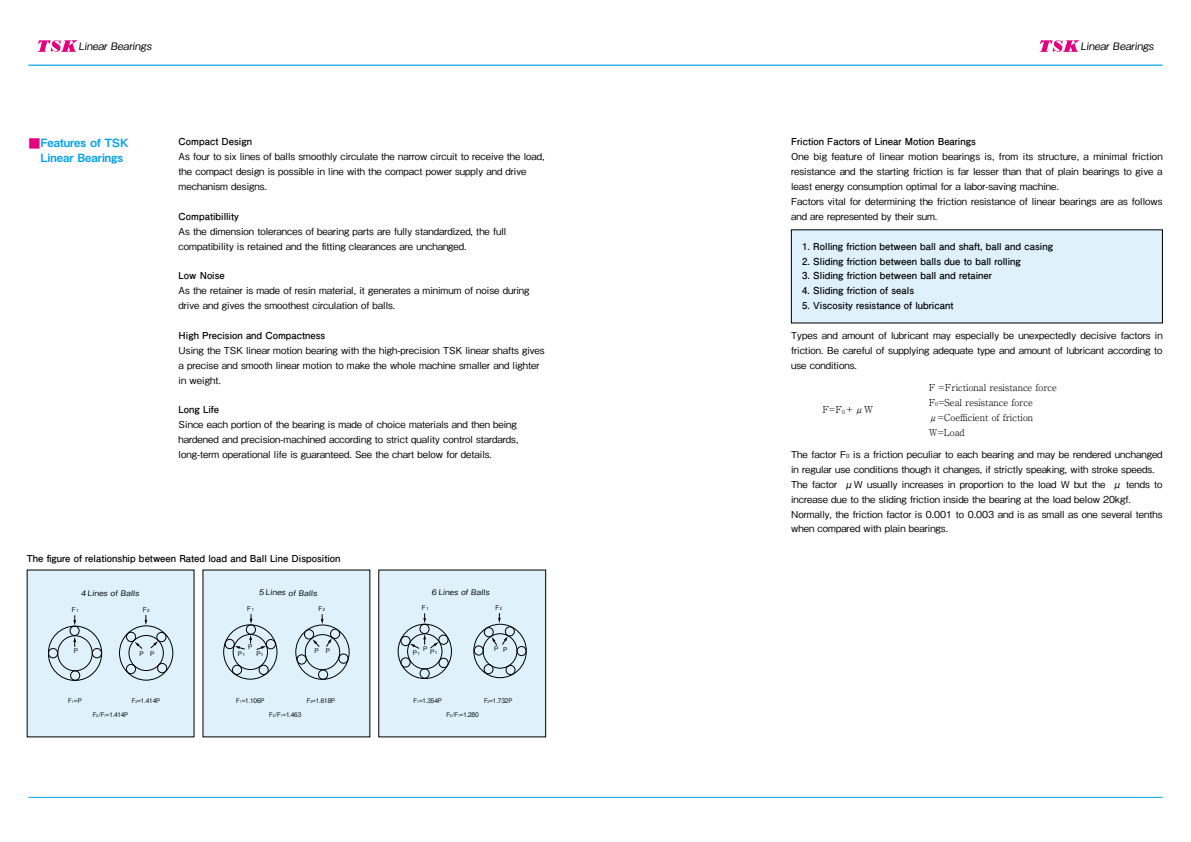
<style>
.page{position:relative;width:1191px;height:842px;background:#fff}
.page>*{position:absolute;margin:0;border:0;box-sizing:border-box;transform-origin:0 0}
.t1{font:11.3px/14.5px "Midashi Go Pro MB31";color:#00a0e9}
.t2{font:500 10.3px "Gothic BBB Pro";color:#000}
.t3{font:500 9.6px/14.9px "Gothic BBB Pro";color:#000}
.t4{font:700 9.6px "Futo Go B101 Pro";color:#000}
.t5{font:300 9.6px/14.9px "Ryumin Pro";color:#000}
.t6{font:7.6px "Gothic BBB Pro Medium 90 msp RKSJ H";color:#000;scale:1.04 1}
.t7{font:6.6px "Gothic BBB Pro Medium 90 msp RKSJ H";color:#000;scale:.9 1}
.t8{font:6.4px "Gothic BBB Pro Medium 90 msp RKSJ H";letter-spacing:-.02em;color:#000;scale:.9 1}
.t9{font:6.4px "Gothic BBB Pro Medium 90 msp RKSJ H";letter-spacing:-.02em;color:#000}
.s1{font-size:12px;color:#e4007f}
.s2{font-size:4.3px}
.s3{font-size:3.5px}
.s4{font-size:5.6px}
</style>
<div class="page">
<hr style="left:28px;top:797px;width:1134px;height:1px;background:#00a0e9">
<hr style="left:28px;top:65px;width:1134px;height:1px;background:#00a0e9">
<svg style="left:37px;top:40px;width:41px;height:12px"></svg>
<svg style="left:1039px;top:40px;width:40px;height:12px"></svg>
<div style="left:791px;top:230px;width:371px;height:93px;background:#dff2fc"></div>
<div style="left:27px;top:570px;width:167px;height:167px;background:#dff2fc"></div>
<svg style="left:48px;top:615px;width:54px;height:66px"></svg>
<svg style="left:119px;top:615px;width:54px;height:66px"></svg>
<div style="left:203px;top:570px;width:167px;height:167px;background:#dff2fc"></div>
<svg style="left:223px;top:614px;width:54px;height:66px"></svg>
<svg style="left:295px;top:614px;width:54px;height:66px"></svg>
<div style="left:379px;top:570px;width:166px;height:167px;background:#dff2fc"></div>
<svg style="left:398px;top:613px;width:54px;height:66px"></svg>
<svg style="left:473px;top:613px;width:53px;height:65px"></svg>
<p class="t2" style="left:78px;top:38px;width:77px">Linear Bearings</p>
<p class="t2" style="left:1080px;top:38px;width:77px">Linear Bearings</p>
<p class="t1" style="left:28px;top:134px;width:102px"><span class="s1">■</span>Features of TSK　Linear Bearings</p>
<p class="t4" style="left:179px;top:134px;width:75px">Compact Design</p>
<p class="t3" style="left:179px;top:148px;width:367px">As four to six lines of balls smoothly circulate the narrow circuit to receive the load, the compact design is possible in line with the compact power supply and drive mechanism designs.</p>
<p class="t4" style="left:179px;top:209px;width:62px">Compatibillity</p>
<p class="t3" style="left:179px;top:222px;width:329px">As the dimension tolerances of bearing parts are fully standardized, the full compatibility is retained and the fitting clearances are unchanged.</p>
<p class="t4" style="left:179px;top:268px;width:48px">Low Noise</p>
<p class="t3" style="left:179px;top:282px;width:352px">As the retainer is made of resin material, it generates a minimum of noise during drive and gives the smoothest circulation of balls.</p>
<p class="t4" style="left:179px;top:328px;width:148px">High Precision and Compactness</p>
<p class="t3" style="left:179px;top:342px;width:367px">Using the TSK linear motion bearing with the high-precision TSK linear shafts gives a precise and smooth linear motion to make the whole machine smaller and lighter in weight.</p>
<p class="t4" style="left:179px;top:402px;width:42px">Long Life</p>
<p class="t3" style="left:179px;top:416px;width:341px">Since each portion of the bearing is made of choice materials and then being hardened and precision-machined according to strict quality control stardards, long-term operational life is guaranteed. See the chart below for details.</p>
<p class="t4" style="left:27px;top:551px;width:315px">The figure of relationship between Rated load and Ball Line Disposition</p>
<p class="t6" style="left:80px;top:587px;width:60px">４Lines of Balls</p>
<p class="t6" style="left:257px;top:586px;width:60px">５Lines of Balls</p>
<p class="t6" style="left:430px;top:586px;width:59px">６Lines of Balls</p>
<p class="t7" style="left:72px;top:604px;width:9px">F<span class="s2">1</span></p>
<p class="t9" style="left:74px;top:645px;width:6px">P</p>
<p class="t7" style="left:143px;top:605px;width:9px">F<span class="s2">2</span></p>
<p class="t9" style="left:139px;top:648px;width:17px">P P</p>
<p class="t7" style="left:247px;top:603px;width:9px">F<span class="s2">1</span></p>
<p class="t9" style="left:248px;top:642px;width:6px">P</p>
<p class="t9" style="left:238px;top:649px;width:9px">P<span class="s2">1</span></p>
<p class="t9" style="left:256px;top:648px;width:9px">P<span class="s2">1</span></p>
<p class="t7" style="left:318px;top:603px;width:9px">F<span class="s2">2</span></p>
<p class="t9" style="left:314px;top:645px;width:17px">P P</p>
<p class="t7" style="left:422px;top:603px;width:9px">F<span class="s2">1</span></p>
<p class="t9" style="left:423px;top:643px;width:6px">P</p>
<p class="t9" style="left:413px;top:648px;width:9px">P<span class="s2">1</span></p>
<p class="t9" style="left:430px;top:646px;width:9px">P<span class="s2">1</span></p>
<p class="t7" style="left:495px;top:602px;width:9px">F<span class="s2">2</span></p>
<p class="t9" style="left:494px;top:644px;width:15px">P P</p>
<p class="t8" style="left:68px;top:695px;width:16px">F<span class="s3">1</span>=P</p>
<p class="t8" style="left:132px;top:695px;width:33px">F<span class="s3">2</span>=1.414P</p>
<p class="t8" style="left:236px;top:696px;width:33px">F<span class="s3">1</span>=1.106P</p>
<p class="t8" style="left:307px;top:696px;width:33px">F<span class="s3">2</span>=1.618P</p>
<p class="t8" style="left:413px;top:695px;width:33px">F<span class="s3">1</span>=1.354P</p>
<p class="t8" style="left:484px;top:695px;width:33px">F<span class="s3">2</span>=1.732P</p>
<p class="t8" style="left:93px;top:709px;width:41px">F<span class="s3">2</span>/F<span class="s3">1</span>=1.414P</p>
<p class="t8" style="left:269px;top:710px;width:37px">F<span class="s3">2</span>/F<span class="s3">1</span>=1.463</p>
<p class="t8" style="left:446px;top:710px;width:37px">F<span class="s3">2</span>/F<span class="s3">1</span>=1.280</p>
<p class="t4" style="left:791px;top:134px;width:186px">Friction Factors of Linear Motion Bearings</p>
<p class="t3" style="left:791px;top:148px;width:373px">One big feature of linear motion bearings is, from its structure, a minimal friction resistance and the starting friction is far lesser than that of plain bearings to give a least energy consumption optimal for a labor-saving machine.<br>Factors vital for determining the friction resistance of linear bearings are as follows and are represented by their sum.</p>
<p class="t4" style="left:802px;top:238px;width:252px">1. Rolling friction between ball and shaft, ball and casing</p>
<p class="t4" style="left:802px;top:253px;width:220px">2. Sliding friction between balls due to ball rolling</p>
<p class="t4" style="left:802px;top:268px;width:191px">3. Sliding friction between ball and retainer</p>
<p class="t4" style="left:802px;top:283px;width:113px">4. Sliding friction of seals</p>
<p class="t4" style="left:802px;top:298px;width:152px">5. Viscosity resistance of lubricant</p>
<p class="t3" style="left:791px;top:327px;width:373px;text-align:justify">Types and amount of lubricant may especially be unexpectedly decisive factors in friction. Be careful of supplying adequate type and amount of lubricant according to use conditions.</p>
<p class="t5" style="left:822px;top:401px;width:53px">F=F<span class="s4">0</span>＋μW</p>
<p class="t3" style="left:791px;top:446px;width:373px">The factor F<span class="s4">0</span> is a friction peculiar to each bearing and may be rendered unchanged in regular use conditions though it changes, if strictly speaking, with stroke speeds.<br>The factor μW usually increases in proportion to the load W but the μ tends to increase due to the sliding friction inside the bearing at the load below 20kgf.<br>Normally, the friction factor is 0.001 to 0.003 and is as small as one several tenths when compared with plain bearings.</p>
<p class="t5" style="left:928px;top:379px;width:130px">F =Frictional resistance force<br>F<span class="s4">0</span>=Seal resistance force μ=Coefficient of friction<br>W=Load</p>
</div>
